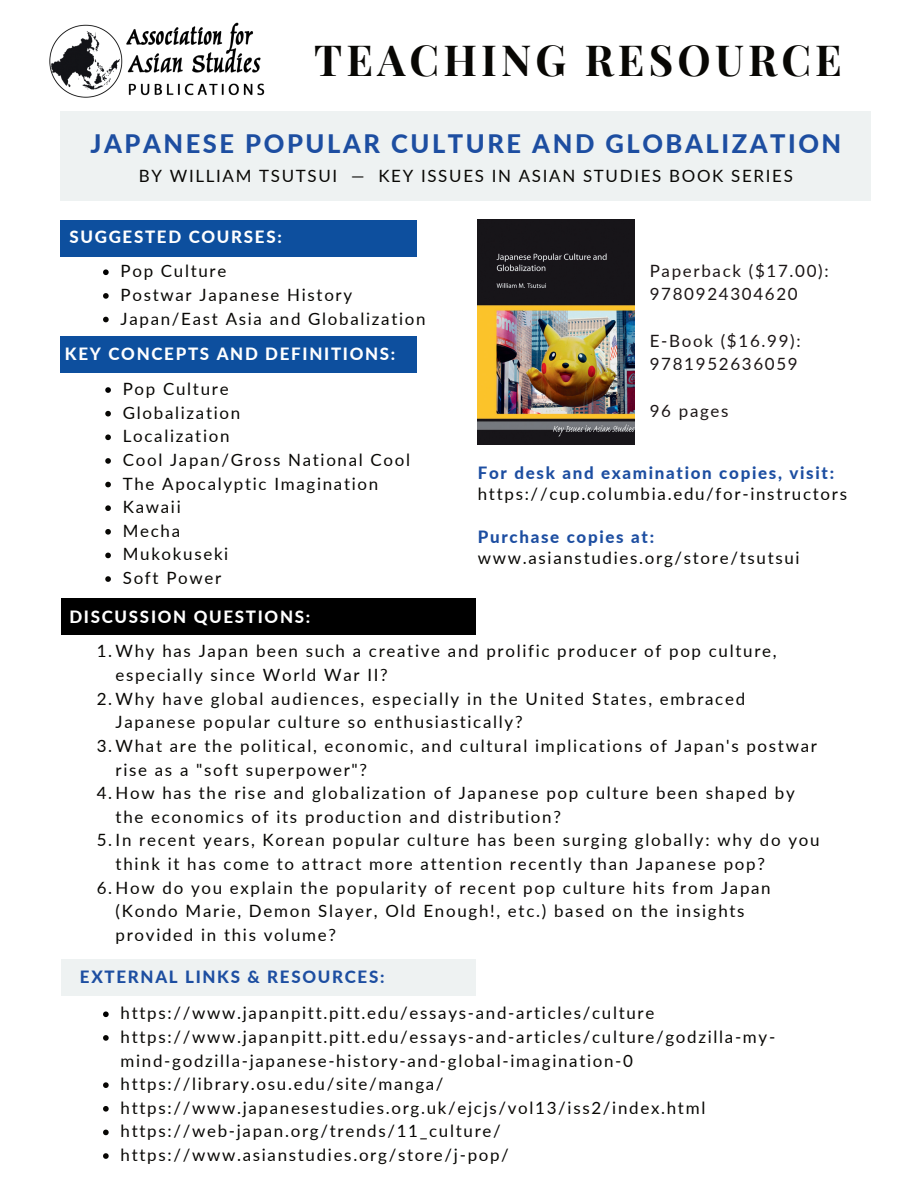
<style>
.page{position:relative;width:918px;height:1188px;background:#fff}
.page>*{position:absolute;margin:0;border:0;box-sizing:border-box;transform-origin:0 0}
.t1{font:700 42px "Playfair Display SC";letter-spacing:.1em;color:#080704}
.t2{font:800 25.5px "Lato";letter-spacing:.1em;color:#1d4ea1}
.t3{font:16.95px/23.7px "Lato";letter-spacing:.1em;color:#080704}
.t4{font:800 16.95px "Lato";letter-spacing:.1em;color:#1d4ea1}
.t5{font:16.95px/23.4px "Lato";letter-spacing:.1em;color:#1b1515}
.t6{font:800 16.95px "Lato";letter-spacing:.1em;color:#fff}
</style>
<div class="page">
<div style="left:61px;top:220px;width:356px;height:37px;background:#0d4f9e"></div>
<div style="left:61px;top:960px;width:415px;height:36px;background:#eef2f2"></div>
<div style="left:61px;top:111px;width:810px;height:90px;background:#eef2f2"></div>
<div style="left:61px;top:336px;width:356px;height:37px;background:#0d4f9e"></div>
<div style="left:61px;top:598px;width:415px;height:36px;background:#000"></div>
<img style="left:49px;top:22px;width:216px;height:97px">
<img style="left:478px;top:220px;width:156px;height:225px">
<svg style="left:105px;top:387px;width:6px;height:6px"></svg>
<svg style="left:105px;top:411px;width:6px;height:5px"></svg>
<svg style="left:105px;top:434px;width:6px;height:6px"></svg>
<svg style="left:105px;top:458px;width:6px;height:6px"></svg>
<svg style="left:105px;top:482px;width:6px;height:5px"></svg>
<svg style="left:105px;top:505px;width:6px;height:6px"></svg>
<svg style="left:105px;top:529px;width:6px;height:6px"></svg>
<svg style="left:105px;top:553px;width:6px;height:5px"></svg>
<svg style="left:105px;top:576px;width:6px;height:6px"></svg>
<svg style="left:103px;top:269px;width:6px;height:6px"></svg>
<svg style="left:103px;top:293px;width:6px;height:6px"></svg>
<svg style="left:103px;top:317px;width:6px;height:5px"></svg>
<svg style="left:103px;top:1011px;width:6px;height:6px"></svg>
<svg style="left:103px;top:1035px;width:6px;height:6px"></svg>
<svg style="left:103px;top:1082px;width:6px;height:6px"></svg>
<svg style="left:103px;top:1106px;width:6px;height:6px"></svg>
<svg style="left:103px;top:1130px;width:6px;height:5px"></svg>
<svg style="left:103px;top:1153px;width:6px;height:6px"></svg>
<h1 class="t1" style="left:314px;top:27px;width:529px">TEACHING RESOURCE</h1>
<h2 class="t2" style="left:91px;top:124px;width:752px">JAPANESE POPULAR CULTURE AND GLOBALIZATION</h2>
<p class="t3" style="left:139px;top:163px;width:656px">BY WILLIAM TSUTSUI — KEY ISSUES IN ASIAN STUDIES BOOK SERIES</p>
<p class="t6" style="left:69px;top:225px;width:214px">SUGGESTED COURSES:</p>
<p class="t3" style="left:121px;top:259px;width:307px">Pop Culture<br>Postwar Japanese History<br>Japan/East Asia and Globalization</p>
<p class="t6" style="left:65px;top:341px;width:332px">KEY CONCEPTS AND DEFINITIONS:</p>
<p class="t3" style="left:123px;top:376px;width:289px">Pop Culture<br>Globalization<br>Localization<br>Cool Japan/Gross National Cool<br>The Apocalyptic Imagination<br>Kawaii<br>Mecha<br>Mukokuseki<br>Soft Power</p>
<p class="t6" style="left:69px;top:605px;width:242px">DISCUSSION QUESTIONS:</p>
<p class="t5" style="left:650px;top:258px;width:180px">Paperback ($17.00):<br>9780924304620</p>
<p class="t5" style="left:650px;top:328px;width:152px">E-Book ($16.99):<br>9781952636059</p>
<p class="t5" style="left:650px;top:398px;width:80px">96 pages</p>
<p class="t4" style="left:478px;top:460px;width:358px">F or desk and examination copies, visit:</p>
<p class="t3" style="left:478px;top:482px;width:371px">https://cup.columbia.edu/for-instructors</p>
<p class="t4" style="left:478px;top:524px;width:178px">Purchase copies at:</p>
<p class="t3" style="left:478px;top:546px;width:323px">www.asianstudies.org/store/tsutsui</p>
<p class="t3" style="left:97px;top:639px;width:681px">1.Why has Japan been such a creative and prolific producer of pop culture,</p>
<p class="t3" style="left:116px;top:662px;width:274px">especially since World War II?</p>
<p class="t3" style="left:97px;top:686px;width:650px">2.Why have global audiences, especially in the United States, embraced</p>
<p class="t3" style="left:116px;top:710px;width:408px">Japanese popular culture so enthusiastically?</p>
<p class="t3" style="left:97px;top:733px;width:722px">3.What are the political, economic, and cultural implications of Japan's postwar</p>
<p class="t3" style="left:116px;top:757px;width:253px">rise as a "soft superpower"?</p>
<p class="t3" style="left:97px;top:780px;width:700px">4.How has the rise and globalization of Japanese pop culture been shaped by</p>
<p class="t3" style="left:116px;top:804px;width:447px">the economics of its production and distribution?</p>
<p class="t3" style="left:97px;top:828px;width:724px">5.In recent years, Korean popular culture has been surging globally: why do you</p>
<p class="t3" style="left:116px;top:851px;width:651px">think it has come to attract more attention recently than Japanese pop?</p>
<p class="t3" style="left:97px;top:875px;width:676px">6.How do you explain the popularity of recent pop culture hits from Japan</p>
<p class="t3" style="left:116px;top:899px;width:631px">(Kondo Marie, Demon Slayer, Old Enough!, etc.) based on the insights</p>
<p class="t3" style="left:116px;top:922px;width:222px">provided in this volume?</p>
<p class="t4" style="left:80px;top:964px;width:306px">EXTERNAL LINKS &amp; RESOURCES:</p>
<p class="t3" style="left:121px;top:1001px;width:656px">https://www.japanpitt.pitt.edu/essays-and-articles/culture https://www.japanpitt.pitt.edu/essays-and-articles/culture/godzilla-my&shy;mind-godzilla-japanese-history-and-global-imagination-0 https://library.osu.edu/site/manga/ https://www.japanesestudies.org.uk/ejcjs/vol13/iss2/index.html https://web-japan.org/trends/11_culture/ https://www.asianstudies.org/store/j-pop/</p>
</div>
